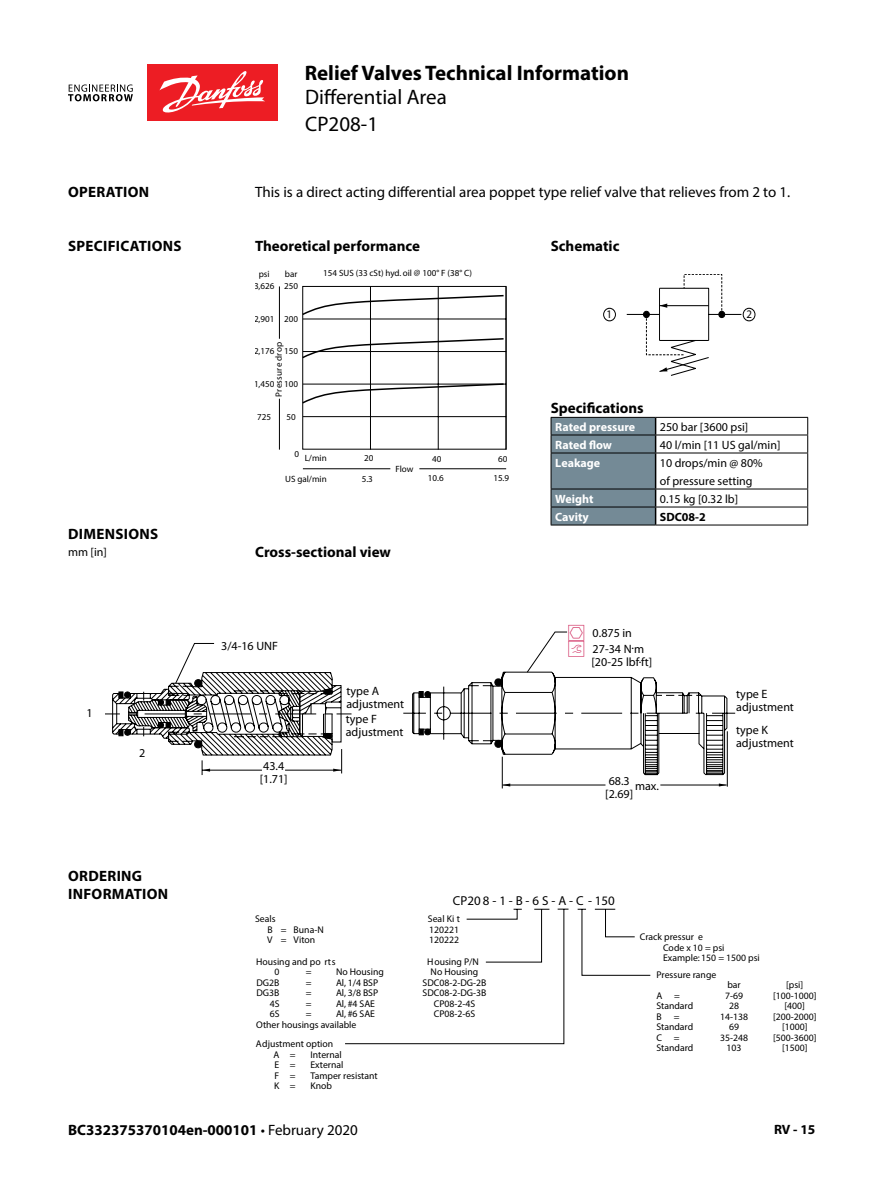
<style>
.page{position:relative;width:893px;height:1191px;background:#fff}
.page>*{position:absolute;margin:0;border:0;box-sizing:border-box;transform-origin:0 0}
.t1{font:700 21px "Myriad Pro";color:#000}
.t2{font:21px "Myriad Pro";color:#000}
.t3{font:700 15px "Myriad Pro";color:#000}
.t4{font:15px "Myriad Pro";color:#000}
.t5{font:700 15px/18px "Myriad Pro";letter-spacing:.02em;color:#000}
.t6{font:700 13.5px "Myriad Pro";color:#000}
.t7{font:700 12.9px "Myriad";letter-spacing:.01em;color:#000}
.t8{font:12px/13px "Myriad";color:#000}
.t9{font:12px/18px "Myriad Pro";color:#000}
.t10{font:700 12px "Myriad Pro";color:#fff}
.t11{font:700 12px "Myriad Pro";color:#000}
.t12{font:12px "Myriad Ringers";color:#000}
.t13{font:11.55px "Myriad Ringers";color:#000;scale:.94 1}
.t14{font:9.75px/10.5px "Myriad";color:#000}
.t15{font:700 9.75px "Myriad";color:#000}
.t16{font:9px "Myriad";color:#000}
.t17{font:9px "Myriad";letter-spacing:.03em;color:#000}
.s1{font-weight:400}
</style>
<div class="page">
<div style="left:148px;top:64px;width:130px;height:57px;background:#ed1d24"></div>
<svg style="left:68px;top:84px;width:65px;height:17px"></svg>
<svg style="left:159px;top:71px;width:106px;height:42px"></svg>
<hr style="left:370px;top:286px;width:1px;height:163px;background:#000">
<hr style="left:303px;top:416px;width:203px;height:1px;background:#000">
<hr style="left:438px;top:286px;width:1px;height:163px;background:#000">
<hr style="left:506px;top:286px;width:1px;height:163px;background:#000">
<div style="left:302px;top:286px;width:204px;height:163px;border:1px solid #000"></div>
<hr style="left:279px;top:399px;width:1px;height:50px;background:#000">
<hr style="left:279px;top:286px;width:1px;height:53px;background:#000">
<hr style="left:419px;top:468px;width:87px;height:1px;background:#000">
<hr style="left:303px;top:468px;width:87px;height:1px;background:#000">
<svg style="left:302px;top:294px;width:203px;height:111px"></svg>
<svg style="left:603px;top:274px;width:152px;height:102px"></svg>
<hr style="left:502px;top:756px;width:1px;height:32px;background:#000">
<svg style="left:105px;top:682px;width:70px;height:63px"></svg>
<svg style="left:175px;top:631px;width:553px;height:156px"></svg>
<svg style="left:345px;top:908px;width:306px;height:136px"></svg>
<hr style="left:656px;top:417px;width:152px;height:1px;background:#000">
<hr style="left:656px;top:434px;width:152px;height:1px;background:#000">
<svg style="left:807px;top:418px;width:1px;height:34px"></svg>
<hr style="left:656px;top:452px;width:152px;height:1px;background:#000">
<hr style="left:807px;top:453px;width:1px;height:35px;background:#000">
<hr style="left:656px;top:488px;width:152px;height:1px;background:#000">
<hr style="left:656px;top:506px;width:152px;height:1px;background:#000">
<svg style="left:807px;top:489px;width:1px;height:35px"></svg>
<hr style="left:656px;top:524px;width:152px;height:1px;background:#000">
<svg style="left:551px;top:417px;width:105px;height:108px;background:#6c818c"></svg>
<svg style="left:568px;top:631px;width:16px;height:25px"></svg>
<h1 class="t1" style="left:305px;top:59px;width:326px">Relief Valves Technical Information</h1>
<h1 class="t2" style="left:305px;top:84px;width:143px">Differential Area</h1>
<h2 class="t5" style="left:68px;top:182px;width:83px">OPERATION</h2>
<h2 class="t5" style="left:68px;top:236px;width:115px">SPECIFICATIONS</h2>
<h2 class="t5" style="left:68px;top:524px;width:92px">DIMENSIONS</h2>
<p class="t9" style="left:68px;top:543px;width:40px">mm [in]</p>
<p class="t12" style="left:87px;top:706px;width:8px">1</p>
<p class="t12" style="left:139px;top:746px;width:8px">2</p>
<h2 class="t5" style="left:68px;top:866px;width:102px">ORDERING<br>INFORMATION</h2>
<h1 class="t2" style="left:305px;top:111px;width:74px">CP208-1</h1>
<h2 class="t4" style="left:255px;top:182px;width:537px">This is a direct acting differential area poppet type relief valve that relieves from 2 to 1.</h2>
<h2 class="t3" style="left:255px;top:236px;width:166px">Theoretical performance</h2>
<h2 class="t3" style="left:551px;top:236px;width:70px">Schematic</h2>
<p class="t16" style="left:259px;top:270px;width:12px">psi</p>
<p class="t16" style="left:285px;top:270px;width:14px">bar</p>
<p class="t16" style="left:254px;top:282px;width:22px">3,626</p>
<p class="t16" style="left:254px;top:314px;width:22px">2,901</p>
<p class="t16" style="left:284px;top:282px;width:15px">250</p>
<p class="t16" style="left:284px;top:314px;width:15px">200</p>
<p class="t17" style="left:274px;top:396px;width:56px;rotate:-90deg">Pressure drop</p>
<p class="t16" style="left:254px;top:347px;width:22px">2,176</p>
<p class="t16" style="left:284px;top:347px;width:15px">150</p>
<p class="t16" style="left:254px;top:379px;width:22px">1,450</p>
<p class="t16" style="left:284px;top:379px;width:15px">100</p>
<p class="t16" style="left:323px;top:269px;width:150px">154 SUS (33 cSt) hyd. oil @ 100° F (38° C)</p>
<p class="t16" style="left:257px;top:412px;width:15px">725</p>
<p class="t16" style="left:286px;top:412px;width:11px">50</p>
<p class="t16" style="left:294px;top:449px;width:6px">0</p>
<p class="t16" style="left:305px;top:454px;width:24px">L/min</p>
<p class="t16" style="left:364px;top:454px;width:11px">20</p>
<p class="t16" style="left:285px;top:475px;width:43px">US gal/min</p>
<p class="t16" style="left:362px;top:474px;width:13px">5.3</p>
<p class="t16" style="left:396px;top:464px;width:19px">Flow</p>
<p class="t16" style="left:432px;top:455px;width:11px">40</p>
<p class="t16" style="left:498px;top:454px;width:11px">60</p>
<p class="t16" style="left:428px;top:473px;width:17px">10.6</p>
<p class="t16" style="left:493px;top:473px;width:17px">15.9</p>
<h2 class="t3" style="left:255px;top:542px;width:137px">Cross-sectional view</h2>
<p class="t8" style="left:221px;top:639px;width:58px">3/4-16 UNF</p>
<p class="t13" style="left:606px;top:307px;width:7px">1</p>
<p class="t13" style="left:746px;top:307px;width:7px">2</p>
<h2 class="t3" style="left:551px;top:398px;width:94px">Specifications</h2>
<p class="t10" style="left:555px;top:419px;width:81px">Rated pressure</p>
<p class="t9" style="left:660px;top:417px;width:90px">250 bar [3600 psi]</p>
<p class="t10" style="left:555px;top:437px;width:58px">Rated flow</p>
<p class="t9" style="left:660px;top:435px;width:122px">40 l/min [11 US gal/min]</p>
<p class="t10" style="left:555px;top:455px;width:46px">Leakage</p>
<p class="t9" style="left:660px;top:453px;width:104px">10 drops/min @ 80% of pressure setting</p>
<p class="t10" style="left:555px;top:491px;width:40px">Weight</p>
<p class="t9" style="left:660px;top:489px;width:80px">0.15 kg [0.32 lb]</p>
<p class="t10" style="left:555px;top:509px;width:35px">Cavity</p>
<p class="t11" style="left:660px;top:509px;width:47px">SDC08-2</p>
<p class="t8" style="left:593px;top:625px;width:53px;line-height:15.8px">0.875 in<br>27-34 N.m</p>
<p class="t8" style="left:591px;top:655px;width:62px">[20-25 lbf.ft]</p>
<p class="t8" style="left:260px;top:759px;width:29px">43.4 [1.71]</p>
<p class="t8" style="left:346px;top:684px;width:59px">type A adjustment</p>
<p class="t8" style="left:736px;top:687px;width:59px">type E adjustment</p>
<p class="t8" style="left:346px;top:712px;width:59px">type F adjustment</p>
<p class="t8" style="left:736px;top:723px;width:59px">type K adjustment</p>
<p class="t8" style="left:605px;top:774px;width:29px">68.3 [2.69]</p>
<p class="t8" style="left:635px;top:779px;width:25px">max.</p>
<h3 class="t7" style="left:453px;top:892px;width:164px">CP208-1-B-6S-A-C - 150</h3>
<p class="t15" style="left:255px;top:913px;width:22px">Seals</p>
<p class="t15" style="left:428px;top:913px;width:34px">Seal Ki t</p>
<p class="t14" style="left:267px;top:924px;width:58px">B = Buna-N</p>
<p class="t14" style="left:429px;top:924px;width:31px">120221</p>
<p class="t14" style="left:267px;top:934px;width:50px">V = Viton</p>
<p class="t14" style="left:429px;top:934px;width:31px">120222</p>
<p class="t15" style="left:640px;top:930px;width:65px">Crack pressur e</p>
<p class="t14" style="left:663px;top:942px;width:98px">Code x 10 = psi<br>Example: 150 = 1500 psi</p>
<p class="t15" style="left:256px;top:955px;width:81px">Housing and po rts</p>
<p class="t15" style="left:427px;top:955px;width:53px">Housing P/N</p>
<p class="t14" style="left:274px;top:966px;width:6px">0</p>
<p class="t14" style="left:306px;top:966px;width:7px">=</p>
<p class="t14" style="left:336px;top:966px;width:49px">No Housing</p>
<p class="t14" style="left:431px;top:966px;width:49px">No Housing</p>
<p class="t14" style="left:256px;top:977px;width:24px">DG2B</p>
<p class="t14" style="left:306px;top:977px;width:7px">=</p>
<p class="t14" style="left:336px;top:977px;width:44px">Al, 1/4 BSP</p>
<p class="t14" style="left:423px;top:977px;width:65px">SDC08-2-DG-2B</p>
<p class="t14" style="left:256px;top:987px;width:24px">DG3B</p>
<p class="t14" style="left:306px;top:987px;width:7px">=</p>
<p class="t14" style="left:336px;top:987px;width:44px">Al, 3/8 BSP</p>
<p class="t14" style="left:423px;top:987px;width:65px">SDC08-2-DG-3B</p>
<p class="t14" style="left:270px;top:998px;width:11px">4S</p>
<p class="t14" style="left:306px;top:998px;width:7px">=</p>
<p class="t14" style="left:336px;top:998px;width:41px">Al, #4 SAE</p>
<p class="t14" style="left:434px;top:998px;width:43px">CP08-2-4S</p>
<p class="t14" style="left:270px;top:1008px;width:11px">6S</p>
<p class="t14" style="left:306px;top:1008px;width:7px">=</p>
<p class="t14" style="left:336px;top:1008px;width:41px">Al, #6 SAE</p>
<p class="t14" style="left:434px;top:1008px;width:43px">CP08-2-6S</p>
<p class="t14" style="left:256px;top:1019px;width:102px">Other housings available</p>
<p class="t15" style="left:656px;top:968px;width:61px">Pressure range</p>
<p class="t14" style="left:727px;top:979px;width:15px">bar</p>
<p class="t14" style="left:786px;top:979px;width:19px">[psi]</p>
<p class="t14" style="left:656px;top:990px;width:25px">A =</p>
<p class="t14" style="left:725px;top:990px;width:19px">7-69</p>
<p class="t14" style="left:773px;top:990px;width:45px">[100-1000]</p>
<p class="t14" style="left:656px;top:1000px;width:38px">Standard</p>
<p class="t14" style="left:729px;top:1000px;width:11px">28</p>
<p class="t14" style="left:784px;top:1000px;width:22px">[400]</p>
<p class="t14" style="left:656px;top:1011px;width:7px">B</p>
<p class="t14" style="left:674px;top:1011px;width:7px">=</p>
<p class="t14" style="left:720px;top:1011px;width:29px">14-138</p>
<p class="t14" style="left:773px;top:1011px;width:45px">[200-2000]</p>
<p class="t14" style="left:656px;top:1021px;width:38px">Standard</p>
<p class="t14" style="left:729px;top:1021px;width:11px">69</p>
<p class="t14" style="left:782px;top:1021px;width:27px">[1000]</p>
<p class="t14" style="left:656px;top:1032px;width:25px">C =</p>
<p class="t14" style="left:720px;top:1032px;width:29px">35-248</p>
<p class="t14" style="left:773px;top:1032px;width:45px">[500-3600]</p>
<p class="t14" style="left:656px;top:1042px;width:38px">Standard</p>
<p class="t14" style="left:727px;top:1042px;width:16px">103</p>
<p class="t14" style="left:782px;top:1042px;width:27px">[1500]</p>
<p class="t15" style="left:256px;top:1038px;width:79px">Adjustment option</p>
<p class="t14" style="left:273px;top:1049px;width:24px">A =</p>
<p class="t14" style="left:310px;top:1049px;width:33px">Internal</p>
<p class="t14" style="left:275px;top:1059px;width:23px">E =</p>
<p class="t14" style="left:310px;top:1059px;width:34px">External</p>
<p class="t14" style="left:275px;top:1070px;width:23px">F =</p>
<p class="t14" style="left:310px;top:1070px;width:69px">Tamper resistant</p>
<p class="t14" style="left:274px;top:1080px;width:23px">K =</p>
<p class="t14" style="left:310px;top:1080px;width:23px">Knob</p>
<h2 class="t3" style="left:68px;top:1119px;width:291px">BC332375370104en-000101 <span class="s1">• February 2020</span></h2>
<h3 class="t6" style="left:774px;top:1120px;width:43px">RV - 15</h3>
</div>
